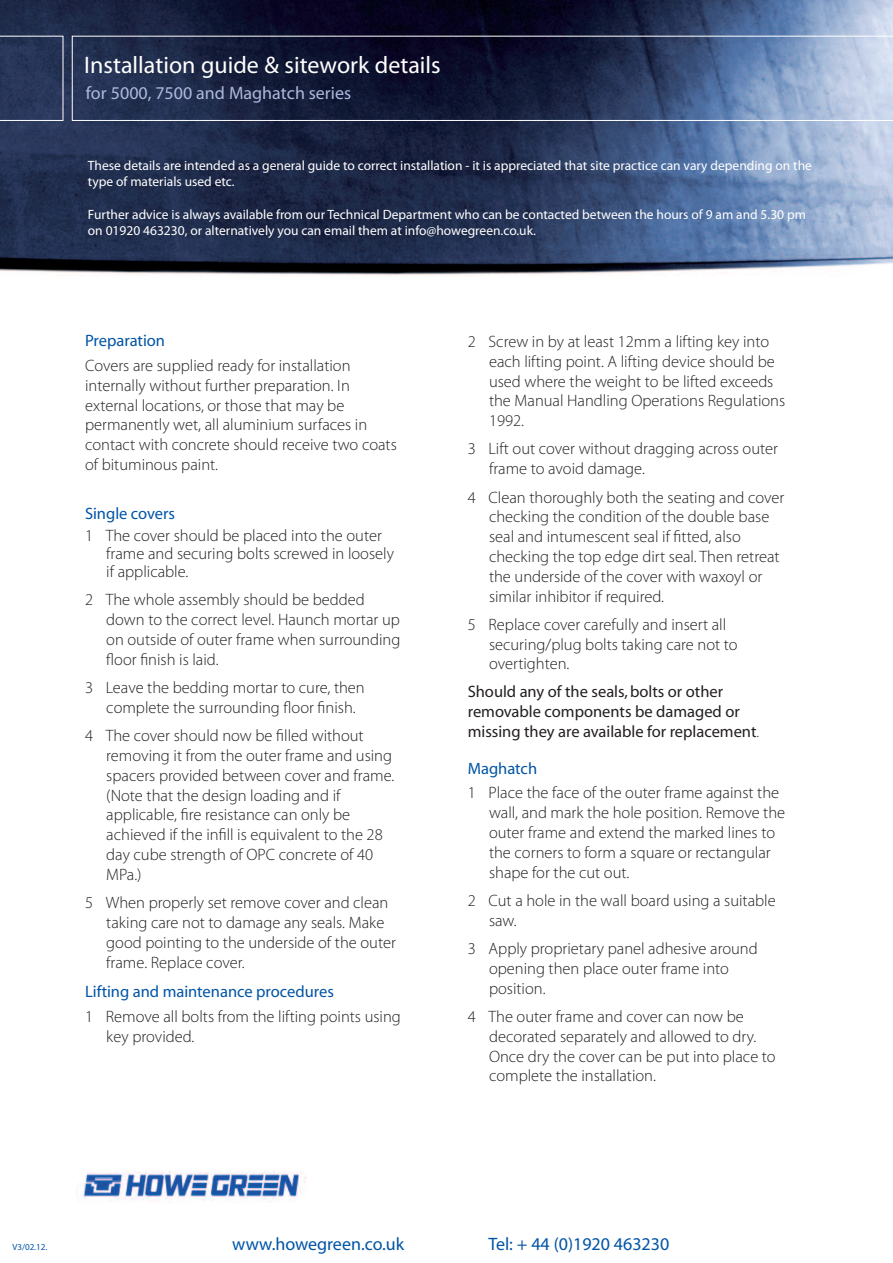
<style>
.page{position:relative;width:893px;height:1263px;background:#fff}
.page>*{position:absolute;margin:0;border:0;box-sizing:border-box;transform-origin:0 0}
.t1{font:24px "Myriad Pro";color:#fff}
.t2{font:18px "Myriad Pro";color:#0154a6}
.t3{font:18px "Myriad Pro";color:#aeb8dc}
.t4{font:300 16.5px/19.8px "Myriad Pro";color:#231f20}
.t5{font:16.5px/19.8px "Myriad";color:#231f20}
.t6{font:16.5px "Myriad";color:#0154a6}
.t7{font:13.5px/16.2px "Myriad Pro";color:#fff}
.t8{font:9px "Myriad Pro";color:#0154a6}
.s1{font-family:"Myriad Pro";font-weight:300;font-size:15px}
</style>
<div class="page">
<img style="left:0;top:0;width:893px;height:276px">
<svg style="left:0;top:36px;width:63px;height:85px;background:#2d3a5c"></svg>
<svg style="left:72px;top:36px;width:821px;height:85px;background:#384464"></svg>
<img style="left:82px;top:1171px;width:225px;height:31px">
<h1 class="t1" style="left:84px;top:55px;width:358px">Installation guide &amp; sitework details</h1>
<p class="t3" style="left:86px;top:86px;width:267px">for 5000, 7500 and Maghatch series</p>
<p class="t7" style="left:88px;top:159px;width:726px">These details are intended as a general guide to correct installation - it is appreciated that site practice can vary depending on the type of materials used etc.</p>
<p class="t7" style="left:88px;top:207px;width:720px">Further advice is always available from our Technical Department who can be contacted between the hours of 9 am and 5.30 pm on 01920 463230, or alternatively you can email them at info@howegreen.co.uk.</p>
<p class="t6" style="left:85px;top:335px;width:82px">Preparation</p>
<p class="t4" style="left:85px;top:357px;width:313px">Covers are supplied ready for installation internally without further preparation. In external locations, or those that may be permanently wet, all aluminium surfaces in contact with concrete should receive two coats of bituminous paint.</p>
<p class="t6" style="left:85px;top:507px;width:92px">Single covers</p>
<p class="t4" style="left:106px;top:528px;width:289px;line-height:18px;text-indent:-21px">1 The cover should be placed into the outer frame and securing bolts screwed in loosely if applicable.</p>
<p class="t4" style="left:106px;top:591px;width:296px;text-indent:-21px">2 The whole assembly should be bedded down to the correct level. Haunch mortar up on outside of outer frame when surrounding floor finish is laid.</p>
<p class="t4" style="left:106px;top:679px;width:260px;text-indent:-21px">3 Leave the bedding mortar to cure, then complete the surrounding floor finish.</p>
<p class="t4" style="left:106px;top:727px;width:290px;text-indent:-21px">4 The cover should now be filled without removing it from the outer frame and using spacers provided between cover and frame. (Note that the design loading and if applicable, fire resistance can only be achieved if the infill is equivalent to the 28 day cube strength of OPC concrete of 40<br>MPa.)</p>
<p class="t4" style="left:106px;top:894px;width:291px;text-indent:-21px">5 When properly set remove cover and clean taking care not to damage any seals. Make good pointing to the underside of the outer frame. Replace cover.</p>
<p class="t6" style="left:85px;top:985px;width:250px">Lifting and maintenance procedures</p>
<p class="t4" style="left:106px;top:1007px;width:296px;text-indent:-21px">1 Remove all bolts from the lifting points using key provided.</p>
<p class="t4" style="left:489px;top:333px;width:298px;text-indent:-21px">2 Screw in by at least 12mm a lifting key into each lifting point. A lifting device should be used where the weight to be lifted exceeds the Manual Handling Operations Regulations 1992.</p>
<p class="t4" style="left:489px;top:440px;width:290px;text-indent:-21px">3 Lift out cover without dragging across outer frame to avoid damage.</p>
<p class="t4" style="left:489px;top:488px;width:297px;text-indent:-21px">4 Clean thoroughly both the seating and cover checking the condition of the double base seal and intumescent seal if fitted, also checking the top edge dirt seal. Then retreat the underside of the cover with waxoyl or similar inhibitor if required.</p>
<p class="t4" style="left:489px;top:616px;width:250px;text-indent:-21px">5 Replace cover carefully and insert all securing/plug bolts taking care not to overtighten.</p>
<p class="t5" style="left:468px;top:683px;width:293px">Should any of the seals, bolts or other removable components be damaged or missing they are available for replacement<span class="s1">.</span></p>
<p class="t6" style="left:468px;top:762px;width:71px">Maghatch</p>
<p class="t4" style="left:489px;top:784px;width:298px;text-indent:-21px">1 Place the face of the outer frame against the wall, and mark the hole position. Remove the outer frame and extend the marked lines to the corners to form a square or rectangular shape for the cut out.</p>
<p class="t4" style="left:489px;top:892px;width:288px;text-indent:-21px">2 Cut a hole in the wall board using a suitable saw.</p>
<p class="t4" style="left:489px;top:940px;width:270px;text-indent:-21px">3 Apply proprietary panel adhesive around opening then place outer frame into position.</p>
<p class="t4" style="left:489px;top:1008px;width:288px;text-indent:-21px">4 The outer frame and cover can now be decorated separately and allowed to dry.<br>Once dry the cover can be put into place to complete the installation.</p>
<p class="t8" style="left:12px;top:1244px;width:36px">V3/02.12.</p>
<p class="t2" style="left:232px;top:1237px;width:173px">www.howegreen.co.uk</p>
<p class="t2" style="left:488px;top:1237px;width:182px">Tel: + 44 (0)1920 463230</p>
</div>
